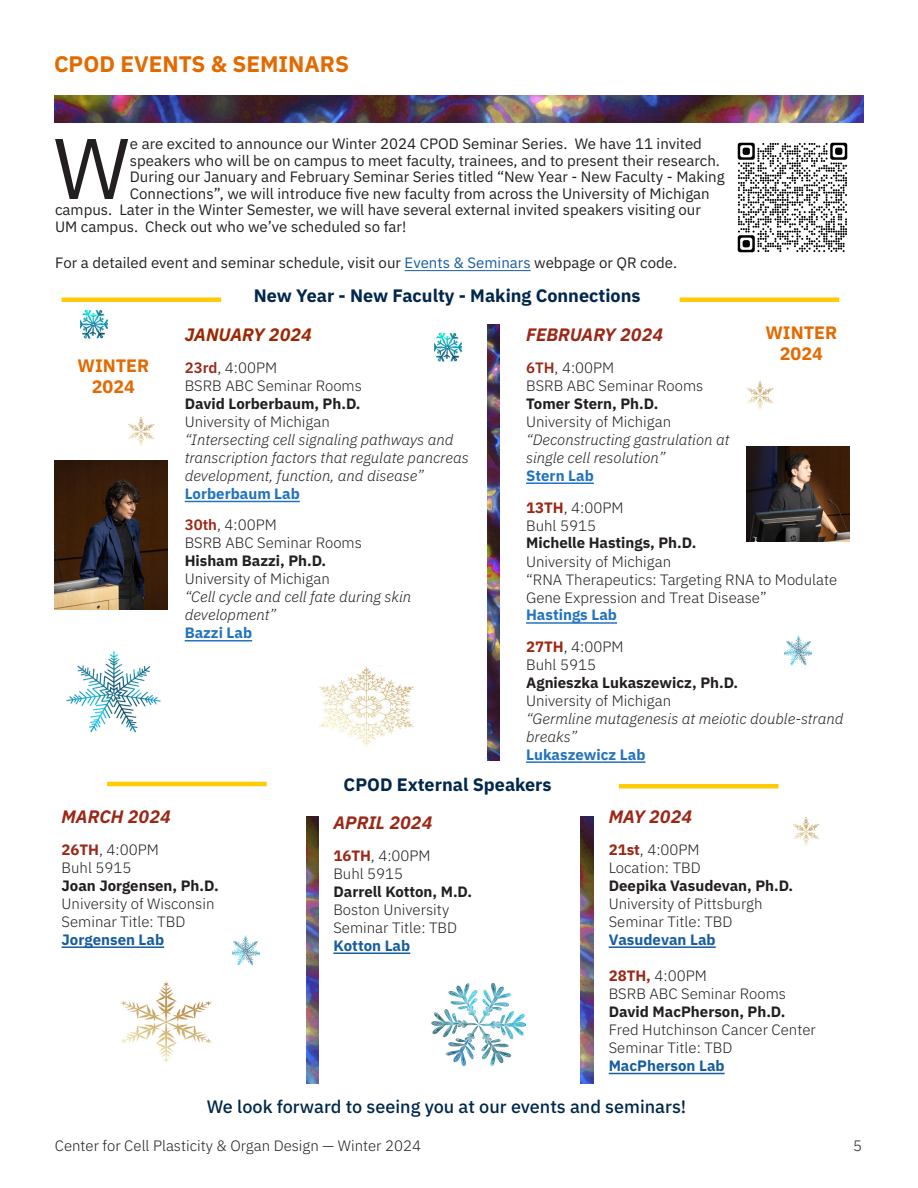
<style>
.page{position:relative;width:918px;height:1188px;background:#fff}
.page>*{position:absolute;margin:0;border:0;box-sizing:border-box;transform-origin:0 0}
.t1{font:85.95px "IBM Plex Sans";color:#231f20}
.t2{font:700 22.5px "IBM Plex Sans";color:#e36a00}
.t3{font:700 18px/38.7px "IBM Plex Sans";color:#00274c}
.t4{font:500 18px "IBM Plex Sans";color:#00274c}
.t5{font:italic 700 18px "IBM Plex Sans";color:#9b2716}
.t6{font:700 18px "IBM Plex Sans";color:#e36a00}
.t7{font:italic 700 18px "IBM Plex Sans";color:#9b2700}
.t8{font:300 15px/18px "IBM Plex Sans";color:#231f20}
.t9{font:15px/16.5px "IBM Plex Sans";color:#231f20}
.t10{font:italic 300 15px/18px "IBM Plex Sans";color:#231f20}
.s1{color:#175d9e}
.s2{font-weight:600;font-style:normal;color:#9b2716}
.s3{font-style:normal}
.s4{font-weight:700;font-style:normal}
.s5{font-weight:700;font-style:normal;color:#2273bd}
.s6{font-weight:600;color:#9b2716}
.s7{font-weight:700}
.s8{font-style:italic}
.s9{font-weight:700;color:#2273bd}
.s10{font-weight:700;color:#9b2716}
.s11{font-weight:700;font-style:normal;color:#9b2716}
.s12{font-style:italic;color:#9b2716}
.s13{font-weight:700;color:#175d9e}
</style>
<div class="page">
<img style="left:55px;top:96px;width:808px;height:27px">
<img style="left:120px;top:981px;width:92px;height:82px">
<img style="left:54px;top:460px;width:113px;height:149px">
<div style="left:62px;top:297px;width:159px;height:5px;background:#ffcb05"></div>
<img style="left:306px;top:816px;width:12px;height:268px">
<img style="left:581px;top:816px;width:13px;height:268px">
<img style="left:487px;top:325px;width:13px;height:435px">
<img style="left:747px;top:447px;width:103px;height:95px">
<img style="left:319px;top:665px;width:95px;height:82px">
<img style="left:431px;top:983px;width:94px;height:83px">
<img style="left:66px;top:651px;width:95px;height:82px">
<img style="left:737px;top:142px;width:111px;height:111px">
<img style="left:434px;top:333px;width:27px;height:29px">
<img style="left:232px;top:935px;width:27px;height:31px">
<img style="left:793px;top:817px;width:27px;height:29px">
<div style="left:680px;top:297px;width:159px;height:5px;background:#ffcb05"></div>
<hr style="left:619px;top:784px;width:159px;height:4px;background:#ffcb05">
<hr style="left:107px;top:782px;width:160px;height:4px;background:#ffcb05">
<img style="left:80px;top:310px;width:27px;height:29px">
<img style="left:785px;top:635px;width:27px;height:30px">
<img style="left:747px;top:381px;width:27px;height:29px">
<img style="left:128px;top:417px;width:27px;height:29px">
<hr style="left:405px;top:270px;width:126px;height:1px;background:#175d9e">
<hr style="left:185px;top:501px;width:115px;height:1px;background:#2273bd">
<hr style="left:185px;top:640px;width:67px;height:1px;background:#2273bd">
<hr style="left:526px;top:482px;width:68px;height:2px;background:#2273bd">
<hr style="left:526px;top:622px;width:91px;height:2px;background:#2273bd">
<hr style="left:526px;top:761px;width:120px;height:2px;background:#2273bd">
<hr style="left:62px;top:946px;width:102px;height:2px;background:#175d9e">
<hr style="left:333px;top:952px;width:77px;height:2px;background:#175d9e">
<hr style="left:609px;top:946px;width:107px;height:2px;background:#175d9e">
<hr style="left:609px;top:1073px;width:116px;height:1px;background:#175d9e">
<p class="t2" style="left:54px;top:46px;width:297px">CPOD EVENTS &amp; SEMINARS</p>
<p class="t1" style="left:53px;top:103px;width:78px">W</p>
<p class="t9" style="left:130px;top:135px;width:596px">e are excited to announce our Winter 2024 CPOD Seminar Series. We have 11 invited speakers who will be on campus to meet faculty, trainees, and to present their research.<br>During our January and February Seminar Series titled “New Year - New Faculty - Making Connections”, we will introduce five new faculty from across the University of Michigan</p>
<p class="t9" style="left:55px;top:201px;width:647px">campus. Later in the Winter Semester, we will have several external invited speakers visiting our<br>UM campus. Check out who we’ve scheduled so far!</p>
<p class="t9" style="left:55px;top:253px;width:624px">For a detailed event and seminar schedule, visit our <span class="s1">Events &amp; Seminars</span> webpage or QR code.</p>
<p class="t6" style="left:77px;top:351px;width:73px">WINTER</p>
<p class="t6" style="left:92px;top:373px;width:45px">2024</p>
<p class="t3" style="left:254px;top:275px;width:388px">New Year - New Faculty - Making Connections</p>
<p class="t7" style="left:185px;top:321px;width:129px">JANUARY 2024</p>
<p class="t10" style="left:185px;top:358px;width:286px"><span class="s2">23rd</span><span class="s3">, 4:00PM<br>BSRB ABC Seminar Rooms<br></span><span class="s4">David Lorberbaum, Ph.D.<br></span><span class="s3">University of Michigan<br></span>“Intersecting cell signaling pathways and transcription factors that regulate pancreas development, function, and disease”<br><span class="s5">Lorberbaum Lab</span></p>
<p class="t8" style="left:185px;top:515px;width:228px"><span class="s6">30th</span>, 4:00PM<br>BSRB ABC Seminar Rooms<br><span class="s7">Hisham Bazzi, Ph.D.<br></span>University of Michigan<br><span class="s8">“Cell cycle and cell fate during skin development”<br></span><span class="s9">Bazzi Lab</span></p>
<p class="t6" style="left:765px;top:318px;width:73px">WINTER</p>
<p class="t6" style="left:780px;top:340px;width:45px">2024</p>
<p class="t5" style="left:526px;top:321px;width:139px">FEBRUARY 2024</p>
<p class="t10" style="left:526px;top:357px;width:205px"><span class="s2">6TH</span><span class="s3">, 4:00PM<br>BSRB ABC Seminar Rooms<br></span><span class="s4">Tomer Stern, Ph.D.<br></span><span class="s3">University of Michigan </span>“Deconstructing gastrulation at single cell resolution”<br><span class="s5">Stern Lab</span></p>
<p class="t8" style="left:526px;top:497px;width:313px"><span class="s10">13TH</span>, 4:00PM<br>Buhl 5915<br><span class="s7">Michelle Hastings, Ph.D.<br></span>University of Michigan<br>“RNA Therapeutics: Targeting RNA to Modulate<br>Gene Expression and Treat Disease”<br><span class="s9">Hastings Lab</span></p>
<p class="t10" style="left:526px;top:636px;width:319px"><span class="s11">27TH</span><span class="s3">, 4:00PM<br>Buhl 5915<br></span><span class="s4">Agnieszka Lukaszewicz, Ph.D.<br></span><span class="s3">University of Michigan<br></span>“Germline mutagenesis at meiotic double-strand breaks”<br><span class="s5">Lukaszewicz Lab</span></p>
<p class="t3" style="left:333px;top:763px;width:220px;text-indent:10px">CPOD External Speakers<br><span class="s12">APRIL 2024</span></p>
<p class="t8" style="left:333px;top:845px;width:140px"><span class="s10">16TH</span>, 4:00PM<br>Buhl 5915<br><span class="s7">Darrell Kotton, M.D.<br></span>Boston University<br>Seminar Title: TBD<br><span class="s13">Kotton Lab</span></p>
<p class="t5" style="left:62px;top:803px;width:111px">MARCH 2024</p>
<p class="t8" style="left:62px;top:839px;width:159px"><span class="s10">26TH</span>, 4:00PM<br>Buhl 5915<br><span class="s7">Joan Jorgensen, Ph.D.<br></span>University of Wisconsin<br>Seminar Title: TBD<br><span class="s13">Jorgensen Lab</span></p>
<p class="t5" style="left:609px;top:803px;width:85px">MAY 2024</p>
<p class="t8" style="left:609px;top:839px;width:186px"><span class="s10">21st</span>, 4:00PM<br>Location: TBD<br><span class="s7">Deepika Vasudevan, Ph.D.<br></span>University of Pittsburgh<br>Seminar Title: TBD<br><span class="s13">Vasudevan Lab</span></p>
<p class="t8" style="left:609px;top:966px;width:209px"><span class="s10">28TH,</span> 4:00PM<br>BSRB ABC Seminar Rooms<br><span class="s7">David MacPherson, Ph.D.<br></span>Fred Hutchinson Cancer Center<br>Seminar Title: TBD<br><span class="s13">MacPherson Lab</span></p>
<p class="t4" style="left:207px;top:1093px;width:481px">We look forward to seeing you at our events and seminars!</p>
<p class="t8" style="left:55px;top:1136px;width:368px">Center for Cell Plasticity &amp; Organ Design — Winter 2024</p>
<p class="t8" style="left:853px;top:1136px;width:10px">5</p>
</div>
